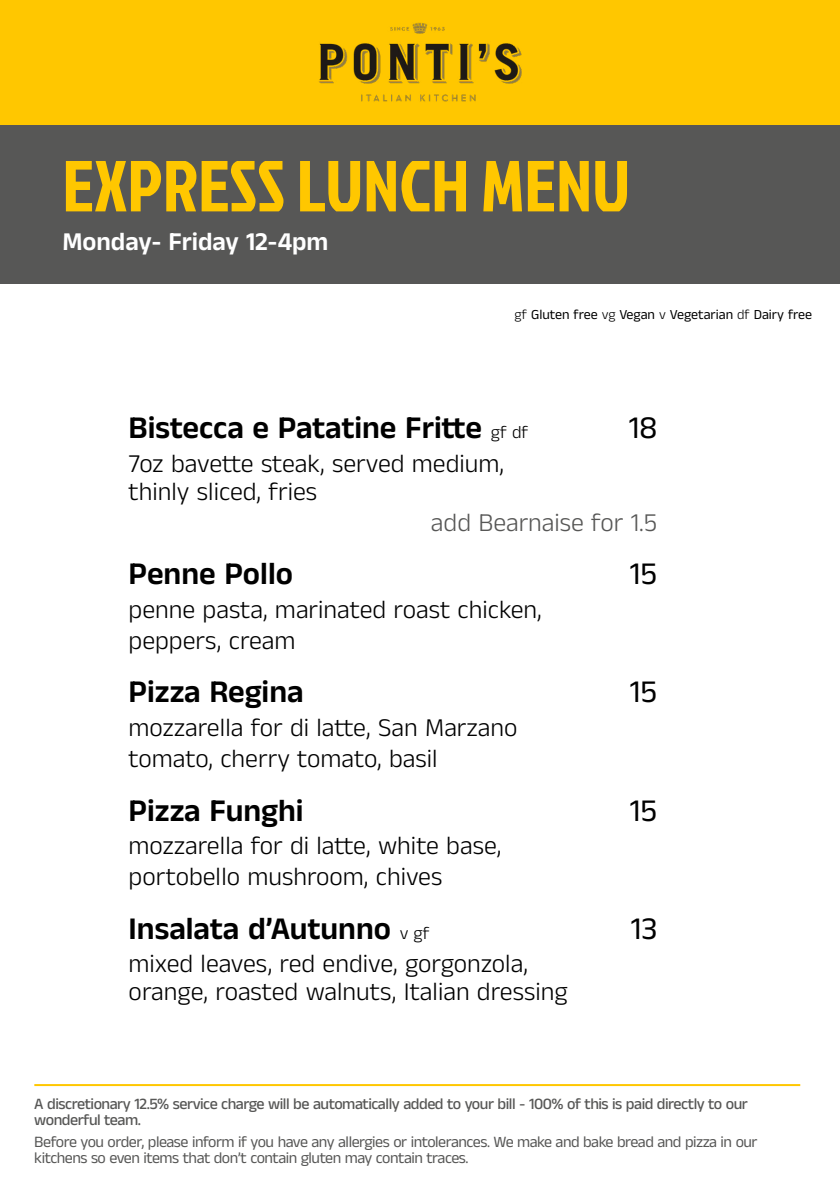
<style>
.page{position:relative;width:840px;height:1191px;background:#fff}
.page>*{position:absolute;margin:0;border:0;box-sizing:border-box;transform-origin:0 0}
.t1{font:72px "Jockey One";color:#ffc700}
.t2{font:600 32px "Anek Gurmukhi";color:#000}
.t3{font:32px "Anek Gurmukhi";color:#000}
.t4{font:300 26px/30.8px "Anek Gurmukhi";color:#000}
.t5{font:600 26px "Anek Gurmukhi";color:#fff}
.t6{font:300 26px "Anek Gurmukhi";color:#575756}
.t7{font:16px/16px "Anek Gurmukhi";letter-spacing:-.03em;color:#575756}
.t8{font:500 16px/16px "Anek Gurmukhi";letter-spacing:-.03em;color:#575756}
.t9{font:14px "Anek Gurmukhi";color:#000}
.s1{font-weight:300}
.s2{font-weight:300;font-size:18px}
</style>
<div class="page">
<div style="left:0;top:0;width:839px;height:128px;background:#ffc700"></div>
<img style="left:319px;top:22px;width:203px;height:80px">
<hr style="left:34px;top:1084px;width:765px;height:2px;background:#ffc700">
<div style="left:0;top:125px;width:839px;height:158px;background:#575756"></div>
<h1 class="t1" style="left:62px;top:134px;width:569px">EXPRESS LUNCH MENU</h1>
<p class="t5" style="left:62px;top:226px;width:267px">Monday- Friday 12-4pm</p>
<p class="t9" style="left:514px;top:306px;width:299px"><span class="s1">gf</span> Gluten free <span class="s1">vg</span> Vegan <span class="s1">v</span> Vegetarian <span class="s1">df</span> Dairy free</p>
<p class="t2" style="left:129px;top:408px;width:401px">Bistecca e Patatine Fritte <span class="s2">gf df</span></p>
<p class="t3" style="left:628px;top:408px;width:30px">18</p>
<p class="t4" style="left:129px;top:449px;width:377px;line-height:28px">7oz bavette steak, served medium, thinly sliced, fries</p>
<p class="t6" style="left:430px;top:506px;width:228px">add Bearnaise for 1.5</p>
<p class="t2" style="left:129px;top:554px;width:166px">Penne Pollo</p>
<p class="t3" style="left:629px;top:554px;width:29px">15</p>
<p class="t4" style="left:129px;top:593px;width:414px">penne pasta, marinated roast chicken, peppers, cream</p>
<p class="t2" style="left:129px;top:672px;width:176px">Pizza Regina</p>
<p class="t3" style="left:629px;top:672px;width:29px">15</p>
<p class="t4" style="left:129px;top:711px;width:390px">mozzarella for di latte, San Marzano tomato, cherry tomato, basil</p>
<p class="t2" style="left:129px;top:791px;width:176px">Pizza Funghi</p>
<p class="t3" style="left:629px;top:791px;width:29px">15</p>
<p class="t4" style="left:129px;top:830px;width:374px">mozzarella for di latte, white base, portobello mushroom, chives</p>
<p class="t2" style="left:129px;top:909px;width:302px">Insalata d’Autunno <span class="s2">v gf</span></p>
<p class="t3" style="left:630px;top:909px;width:28px">13</p>
<p class="t4" style="left:129px;top:949px;width:440px;line-height:28px">mixed leaves, red endive, gorgonzola, orange, roasted walnuts, Italian dressing</p>
<p class="t8" style="left:34px;top:1095px;width:714px">A discretionary 12.5% service charge will be automatically added to your bill - 100% of this is paid directly to our wonderful team.</p>
<p class="t7" style="left:34px;top:1133px;width:724px">Before you order, please inform if you have any allergies or intolerances. We make and bake bread and pizza in our kitchens so even items that don’t contain gluten may contain traces.</p>
</div>
